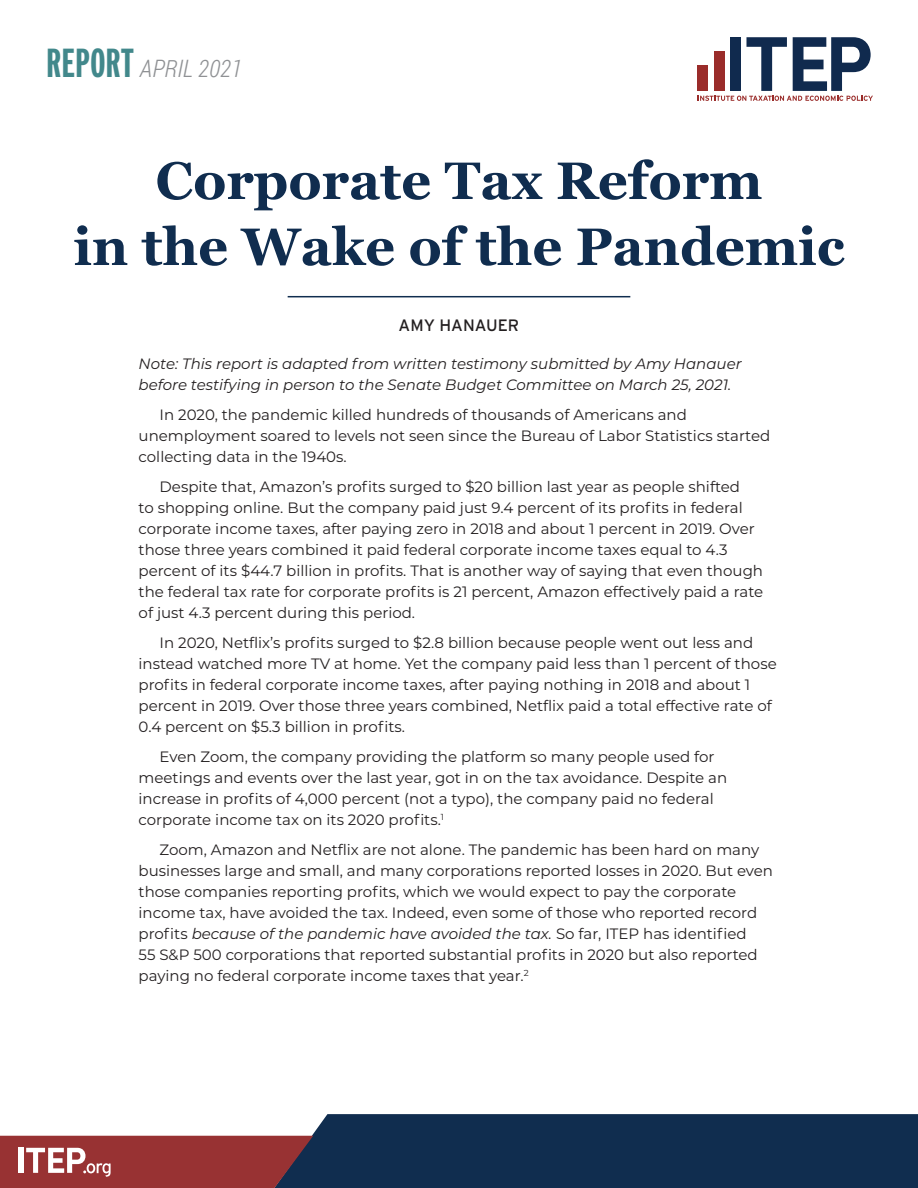
<style>
.page{position:relative;width:918px;height:1188px;background:#fff}
.page>*{position:absolute;margin:0;border:0;box-sizing:border-box;transform-origin:0 0}
.Headline{font:700 52.5px/66px "Georgia";color:#102d4f;text-align:center}
.t1{font:italic 300 24px "Roboto Condensed";color:#8f9194}
.Byline{font:16.5px "Interstate";color:#231f20}
.Body{font:15px/21px "Montserrat";color:#231f20}
.Body-2{font:italic 15px/21px "Montserrat";color:#231f20}
.s1{font-family:"Interstate Compressed";font-weight:700;font-style:normal;font-size:40.5px;color:#42888b}
.s2{font-style:italic}
</style>
<div class="page">
<svg style="left:698px;top:37px;width:175px;height:64px"></svg>
<div style="left:274px;top:1114px;width:644px;height:74px;background:#102d4f"></div>
<svg style="left:0;top:1136px;width:313px;height:52px;background:#963e41"></svg>
<hr style="left:288px;top:296px;width:342px;height:1px;background:#102d4f">
<p class="t1" style="left:46px;top:52px;width:197px"><span class="s1">REPORT</span> APRIL 2021</p>
<p class="Headline" style="left:73px;top:148px;width:773px">Corporate Tax Reform<br>in the Wake of the Pandemic</p>
<p class="Byline" style="left:399px;top:316px;width:122px">AMY HANAUER</p>
<p class="Body-2" style="left:139px;top:353px;width:605px">Note: This report is adapted from written testimony submitted by Amy Hanauer before testifying in person to the Senate Budget Committee on March 25, 2021.</p>
<p class="Body" style="left:139px;top:404px;width:633px;text-indent:21px">In 2020, the pandemic killed hundreds of thousands of Americans and unemployment soared to levels not seen since the Bureau of Labor Statistics started collecting data in the 1940s.</p>
<p class="Body" style="left:139px;top:476px;width:626px;text-indent:21px">Despite that, Amazon’s profits surged to $20 billion last year as people shifted<br>to shopping online. But the company paid just 9.4 percent of its profits in federal corporate income taxes, after paying zero in 2018 and about 1 percent in 2019. Over those three years combined it paid federal corporate income taxes equal to 4.3 percent of its $44.7 billion in profits. That is another way of saying that even though the federal tax rate for corporate profits is 21 percent, Amazon effectively paid a rate of just 4.3 percent during this period.</p>
<p class="Body" style="left:139px;top:632px;width:640px;text-indent:21px">In 2020, Netflix’s profits surged to $2.8 billion because people went out less and instead watched more TV at home. Yet the company paid less than 1 percent of those profits in federal corporate income taxes, after paying nothing in 2018 and about 1 percent in 2019. Over those three years combined, Netflix paid a total effective rate of 0.4 percent on $5.3 billion in profits.</p>
<p class="Body" style="left:139px;top:746px;width:590px;text-indent:21px">Even Zoom, the company providing the platform so many people used for meetings and events over the last year, got in on the tax avoidance. Despite an increase in profits of 4,000 percent (not a typo), the company paid no federal corporate income tax on its 2020 profits.<sup>1</sup></p>
<p class="Body" style="left:139px;top:839px;width:636px;text-indent:21px">Zoom, Amazon and Netflix are not alone. The pandemic has been hard on many businesses large and small, and many corporations reported losses in 2020. But even those companies reporting profits, which we would expect to pay the corporate income tax, have avoided the tax. Indeed, even some of those who reported record profits <span class="s2">because of the pandemic have avoided the tax.</span> So far, ITEP has identified<br>55 S&amp;P 500 corporations that reported substantial profits in 2020 but also reported paying no federal corporate income taxes that year.<sup>2</sup></p>
</div>
